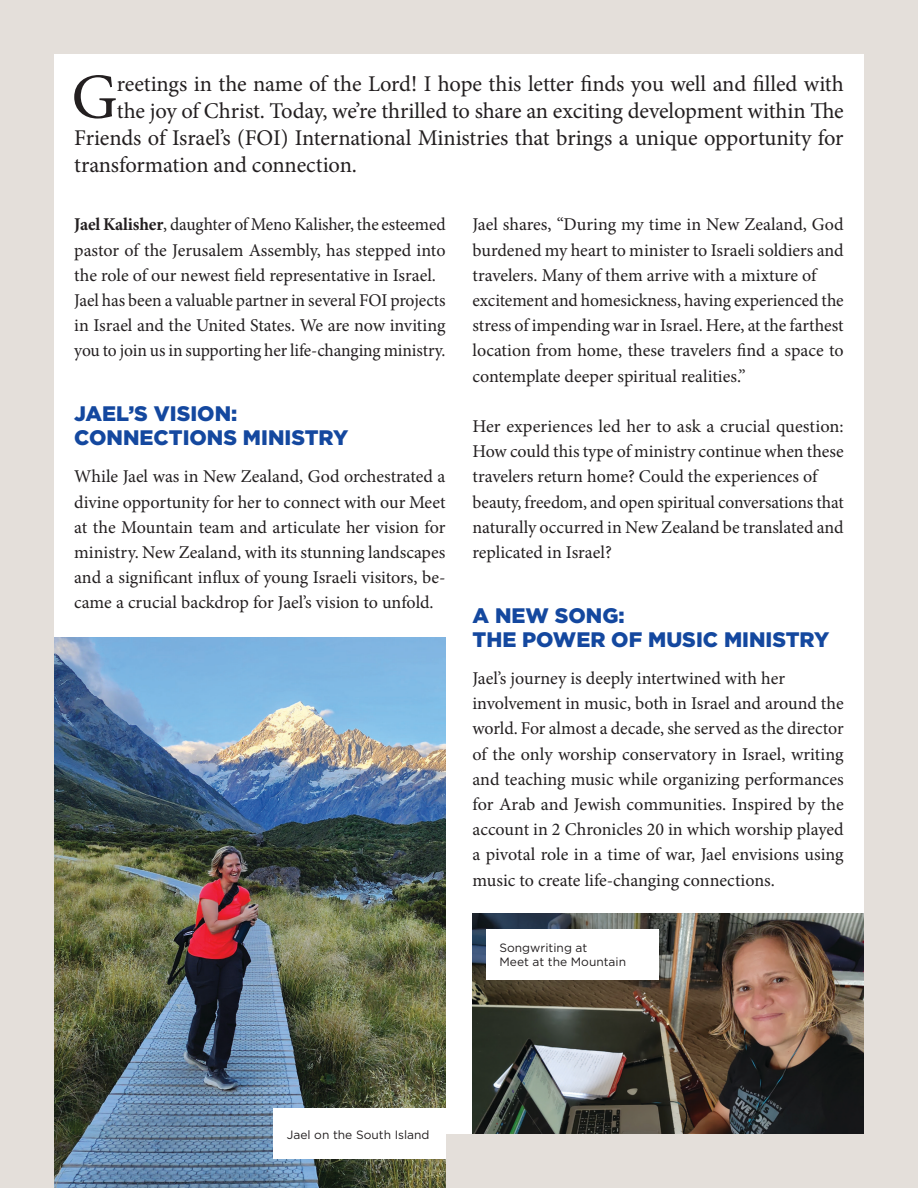
<style>
.page{position:relative;width:918px;height:1188px;background:#e4dfda}
.page>*{position:absolute;margin:0;border:0;box-sizing:border-box;transform-origin:0 0}
.First_Paragraph{font:64.05px "Minion Pro";color:#231f20}
.First_Paragraph-2{font:22.5px "Minion Pro";letter-spacing:-.005em;color:#231f20}
.Heading{font:900 21px/24px "Gotham";color:#14489f}
.Guts{font:18px/25.2px "Minion Pro";letter-spacing:-.005em;color:#231f20}
.GUTS_Bold{font:18px/25.2px "Minion Pro";color:#231f20}
.Captions{font:12px/14.4px "Gotham";color:#231f20}
.s1{font-weight:700}
</style>
<div class="page">
<div style="left:54px;top:54px;width:810px;height:1080px;background:#fff"></div>
<img style="left:54px;top:637px;width:392px;height:551px">
<img style="left:472px;top:914px;width:392px;height:220px">
<div style="left:273px;top:1108px;width:173px;height:52px;background:#fff"></div>
<div style="left:486px;top:929px;width:172px;height:51px;background:#fff"></div>
<p class="First_Paragraph" style="left:71px;top:54px;width:47px">G</p>
<p class="First_Paragraph-2" style="left:117px;top:68px;width:729px">reetings in the name of the Lord! I hope this letter finds you well and filled with</p>
<p class="First_Paragraph-2" style="left:117px;top:95px;width:728px">the joy of Christ. Today, we’re thrilled to share an exciting development within The</p>
<p class="First_Paragraph-2" style="left:74px;top:122px;width:771px">Friends of Israel’s (FOI) International Ministries that brings a unique opportunity for</p>
<p class="First_Paragraph-2" style="left:74px;top:149px;width:284px">transformation and connection.</p>
<p class="Guts" style="left:74px;top:212px;width:373px"><span class="s1">Jael Kalisher</span>, daughter of Meno Kalisher, the esteemed pastor of the Jerusalem Assembly, has stepped into the role of our newest field representative in Israel.<br>Jael has been a valuable partner in several FOI projects in Israel and the United States. We are now inviting you to join us in supporting her life-changing ministry.</p>
<p class="Heading" style="left:74px;top:401px;width:276px">JAEL’S VISION:<br>CONNECTIONS MINISTRY</p>
<p class="Guts" style="left:74px;top:464px;width:373px;text-align:justify">While Jael was in New Zealand, God orchestrated a divine opportunity for her to connect with our Meet at the Mountain team and articulate her vision for ministry. New Zealand, with its stunning landscapes and a significant influx of young Israeli visitors, be&shy;came a crucial backdrop for Jael’s vision to unfold.</p>
<p class="Guts" style="left:472px;top:212px;width:373px">Jael shares, “During my time in New Zealand, God burdened my heart to minister to Israeli soldiers and travelers. Many of them arrive with a mixture of excitement and homesickness, having experienced the stress of impending war in Israel. Here, at the farthest location from home, these travelers find a space to contemplate deeper spiritual realities.”</p>
<p class="Guts" style="left:472px;top:414px;width:373px">Her experiences led her to ask a crucial question:<br>How could this type of ministry continue when these travelers return home? Could the experiences of beauty, freedom, and open spiritual conversations that naturally occurred in New Zealand be translated and replicated in Israel?</p>
<p class="Heading" style="left:472px;top:603px;width:358px">A NEW SONG:<br>THE POWER OF MUSIC MINISTRY</p>
<p class="GUTS_Bold" style="left:472px;top:666px;width:373px">Jael’s journey is deeply intertwined with her involvement in music, both in Israel and around the world. For almost a decade, she served as the director of the only worship conservatory in Israel, writing and teaching music while organizing performances for Arab and Jewish communities. Inspired by the account in 2 Chronicles 20 in which worship played a pivotal role in a time of war, Jael envisions using music to create life-changing connections.</p>
<p class="Captions" style="left:500px;top:940px;width:128px">Songwriting at<br>Meet at the Mountain</p>
<p class="Captions" style="left:287px;top:1127px;width:144px">Jael on the South Island</p>
</div>
